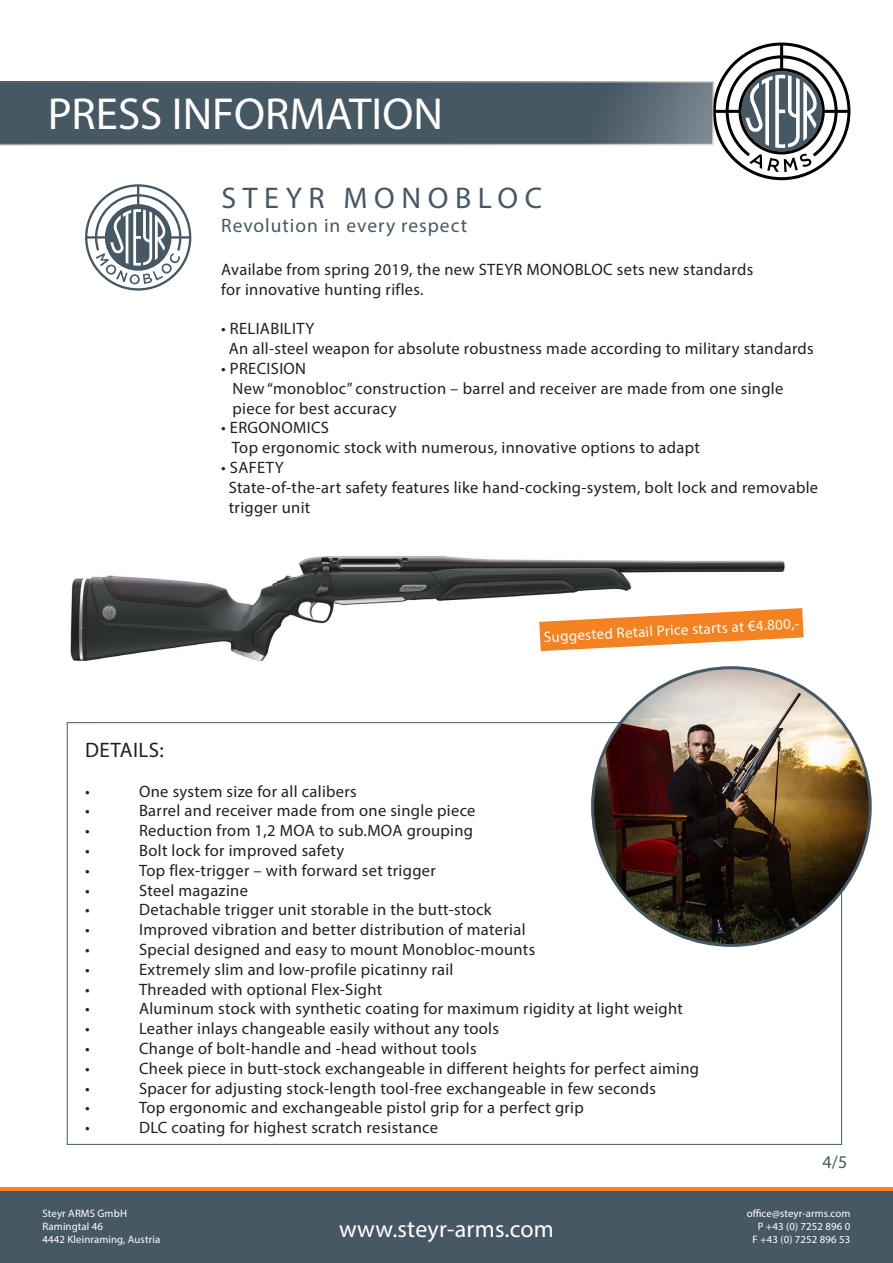
<style>
.page{position:relative;width:893px;height:1263px;background:#fff}
.page>*{position:absolute;margin:0;border:0;box-sizing:border-box;transform-origin:0 0}
.t1{font:45px "Myriad Pro";color:#fff}
.t2{font:33px "Myriad Pro";letter-spacing:.04em;color:#fff}
.t3{font:30px "Myriad Pro";letter-spacing:.22em;color:#475865}
.t4{font:24px "Myriad Pro";letter-spacing:.01em;color:#fff}
.t5{font:21px "Myriad Pro";letter-spacing:.02em;color:#231f20}
.t6{font:19.5px "Myriad Pro";letter-spacing:.05em;color:#475865}
.t7{font:18px "Myriad Pro";color:#475865}
.t8{font:16.5px/19.8px "Myriad Pro";letter-spacing:.02em;color:#231f20}
.t9{font:15px "Myriad Pro";color:#fff}
.t10{font:10.8px/12.9px "Myriad Pro";letter-spacing:.01em;color:#fff}
</style>
<div class="page">
<div style="left:0;top:1191px;width:893px;height:72px;background:#475865"></div>
<hr style="left:0;top:1187px;width:893px;height:4px;background:#f58220">
<svg style="left:714px;top:43px;width:136px;height:137px"></svg>
<img style="left:66px;top:556px;width:728px;height:190px">
<svg style="left:85px;top:184px;width:106px;height:107px"></svg>
<svg style="left:0;top:81px;width:714px;height:64px;background:#4e5e6a"></svg>
<svg style="left:539px;top:608px;width:265px;height:43px"></svg>
<img style="left:593px;top:668px;width:277px;height:277px;border-radius:139px">
<h2 class="t2" style="left:85px;top:93px;width:358px">HÄNDLERINFORMATION</h2>
<h1 class="t1" style="left:48px;top:86px;width:397px">PRESS INFORMATION</h1>
<p class="t3" style="left:221px;top:180px;width:322px">STEYR MONOBLOC</p>
<p class="t6" style="left:221px;top:213px;width:248px">Revolution in every respect</p>
<p class="t8" style="left:221px;top:259px;width:534px">Availabe from spring 2019, the new STEYR MONOBLOC sets new standards</p>
<p class="t8" style="left:221px;top:279px;width:204px">for innovative hunting rifles.</p>
<p class="t8" style="left:229px;top:319px;width:586px;text-indent:-8px">• RELIABILITY<br>An all-steel weapon for absolute robustness made according to military standards</p>
<p class="t8" style="left:221px;top:358px;width:87px">• PRECISION</p>
<p class="t8" style="left:233px;top:378px;width:552px">New “monobloc” construction – barrel and receiver are made from one single</p>
<p class="t8" style="left:233px;top:398px;width:165px">piece for best accuracy</p>
<p class="t8" style="left:221px;top:418px;width:109px">• ERGONOMICS</p>
<p class="t8" style="left:232px;top:437px;width:470px">Top ergonomic stock with numerous, innovative options to adapt</p>
<p class="t8" style="left:221px;top:457px;width:64px">• SAFETY</p>
<p class="t8" style="left:229px;top:477px;width:591px">State-of-the-art safety features like hand-cocking-system, bolt lock and removable</p>
<p class="t8" style="left:229px;top:497px;width:83px">trigger unit</p>
<p class="t9" style="left:543px;top:628px;width:257px;rotate:-3deg">Suggested Retail Price starts at €4.800,-</p>
<p class="t5" style="left:85px;top:737px;width:80px">DETAILS:</p>
<p class="t8" style="left:85px;top:781px;width:6px">•</p>
<p class="t8" style="left:139px;top:781px;width:219px">One system size for all calibers</p>
<p class="t8" style="left:85px;top:801px;width:6px">•</p>
<p class="t8" style="left:139px;top:801px;width:338px">Barrel and receiver made from one single piece</p>
<p class="t8" style="left:85px;top:820px;width:6px">•</p>
<p class="t8" style="left:139px;top:820px;width:336px">Reduction from 1,2 MOA to sub.MOA grouping</p>
<p class="t8" style="left:85px;top:840px;width:6px">•</p>
<p class="t8" style="left:139px;top:840px;width:207px">Bolt lock for improved safety</p>
<p class="t8" style="left:85px;top:860px;width:6px">•</p>
<p class="t8" style="left:139px;top:860px;width:298px">Top flex-trigger – with forward set trigger</p>
<p class="t8" style="left:85px;top:880px;width:6px">•</p>
<p class="t8" style="left:139px;top:880px;width:110px">Steel magazine</p>
<p class="t8" style="left:85px;top:900px;width:6px">•</p>
<p class="t8" style="left:139px;top:900px;width:354px">Detachable trigger unit storable in the butt-stock</p>
<p class="t8" style="left:85px;top:919px;width:6px">•</p>
<p class="t8" style="left:139px;top:919px;width:388px">Improved vibration and better distribution of material</p>
<p class="t8" style="left:85px;top:939px;width:6px">•</p>
<p class="t8" style="left:139px;top:939px;width:398px">Special designed and easy to mount Monobloc-mounts</p>
<p class="t8" style="left:85px;top:959px;width:6px">•</p>
<p class="t8" style="left:139px;top:959px;width:316px">Extremely slim and low-profile picatinny rail</p>
<p class="t8" style="left:85px;top:979px;width:6px">•</p>
<p class="t8" style="left:139px;top:979px;width:245px">Threaded with optional Flex-Sight</p>
<p class="t8" style="left:85px;top:999px;width:6px">•</p>
<p class="t8" style="left:139px;top:999px;width:545px">Aluminum stock with synthetic coating for maximum rigidity at light weight</p>
<p class="t8" style="left:85px;top:1018px;width:6px">•</p>
<p class="t8" style="left:139px;top:1018px;width:361px">Leather inlays changeable easily without any tools</p>
<p class="t8" style="left:85px;top:1038px;width:6px">•</p>
<p class="t8" style="left:139px;top:1038px;width:339px">Change of bolt-handle and -head without tools</p>
<p class="t8" style="left:85px;top:1058px;width:6px">•</p>
<p class="t8" style="left:139px;top:1058px;width:562px">Cheek piece in butt-stock exchangeable in different heights for perfect aiming</p>
<p class="t8" style="left:85px;top:1078px;width:6px">•</p>
<p class="t8" style="left:139px;top:1078px;width:518px">Spacer for adjusting stock-length tool-free exchangeable in few seconds</p>
<p class="t8" style="left:85px;top:1098px;width:6px">•</p>
<p class="t8" style="left:139px;top:1098px;width:446px">Top ergonomic and exchangeable pistol grip for a perfect grip</p>
<p class="t8" style="left:85px;top:1117px;width:6px">•</p>
<p class="t8" style="left:139px;top:1117px;width:300px">DLC coating for highest scratch resistance</p>
<p class="t7" style="left:823px;top:1151px;width:26px">4/5</p>
<p class="t10" style="left:43px;top:1207px;width:119px">Steyr ARMS GmbH<br>Ramingtal 46<br>4442 Kleinraming, Austria</p>
<p class="t10" style="left:747px;top:1207px;width:105px;text-align:right">office@steyr-arms.com<br>P +43 (0) 7252 896 0<br>F +43 (0) 7252 896 53</p>
<h3 class="t4" style="left:339px;top:1214px;width:216px">www.steyr-arms.com</h3>
</div>
